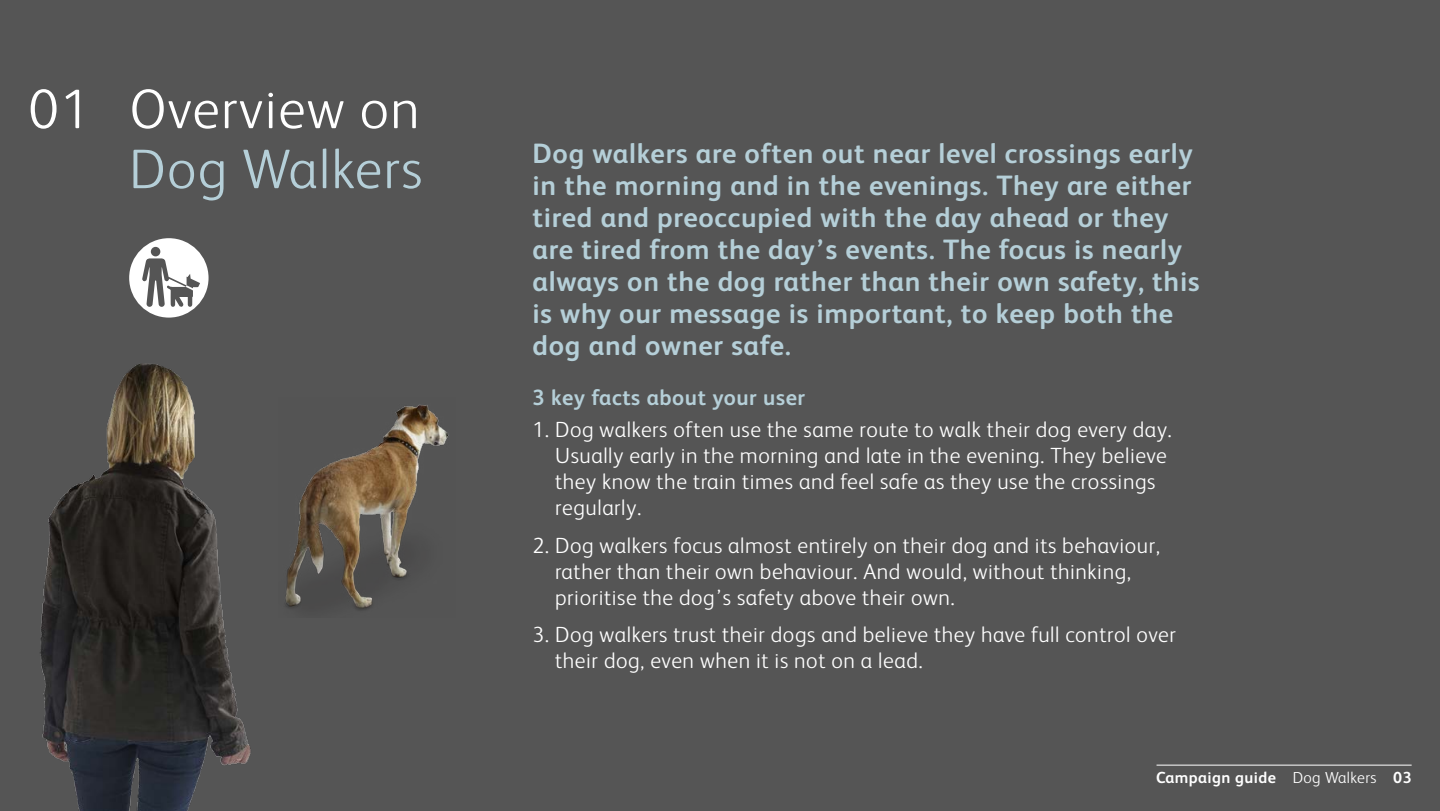
<style>
.page{position:relative;width:1440px;height:811px;background:#555}
.page>*{position:absolute;margin:0;border:0;box-sizing:border-box;transform-origin:0 0}
.t1{font:300 56px "FS Albert";letter-spacing:.025em;color:#fff}
.t2{font:300 56px "FS Albert";letter-spacing:.025em;color:#b5cfd8}
.t3{font:700 28px/32px "FS Albert";letter-spacing:.025em;color:#b5cfd8}
.t4{font:300 22px/26px "FS Albert";letter-spacing:.025em;color:#fff}
.t5{font:700 22px "FS Albert";letter-spacing:.025em;color:#b5cfd8}
.t6{font:700 16px "FS Albert";letter-spacing:.025em;color:#fff}
.s1{font-weight:300}
</style>
<div class="page">
<hr style="left:1157px;top:764px;width:255px;height:1px;background:#fff">
<svg style="left:129px;top:238px;width:80px;height:45px"></svg>
<img style="left:410px;top:404px;width:39px;height:153px">
<img style="left:40px;top:283px;width:370px;height:528px">
<h1 class="t1" style="left:28px;top:72px;width:63px">01</h1>
<h1 class="t1" style="left:129px;top:72px;width:292px">Overview on</h1>
<h1 class="t2" style="left:129px;top:132px;width:295px">Dog Walkers</h1>
<p class="t3" style="left:533px;top:137px;width:669px">Dog walkers are often out near level crossings early in the morning and in the evenings. They are either tired and preoccupied with the day ahead or they are tired from the day’s events. The focus is nearly always on the dog rather than their own safety, this is why our message is important, to keep both the dog and owner safe.</p>
<p class="t5" style="left:533px;top:383px;width:274px">3 key facts about your user</p>
<p class="t4" style="left:555px;top:415px;width:618px;text-indent:-23px">1. Dog walkers often use the same route to walk their dog every day.<br>Usually early in the morning and late in the evening. They believe they know the train times and feel safe as they use the crossings regularly.</p>
<p class="t4" style="left:555px;top:531px;width:606px;text-indent:-23px">2. Dog walkers focus almost entirely on their dog and its behaviour, rather than their own behaviour. And would, without thinking, prioritise the dog’s safety above their own.</p>
<p class="t4" style="left:555px;top:620px;width:622px;text-indent:-23px">3. Dog walkers trust their dogs and believe they have full control over their dog, even when it is not on a lead.</p>
<p class="t6" style="left:1156px;top:766px;width:257px">Campaign guide <span class="s1">Dog Walkers</span> 03</p>
</div>
